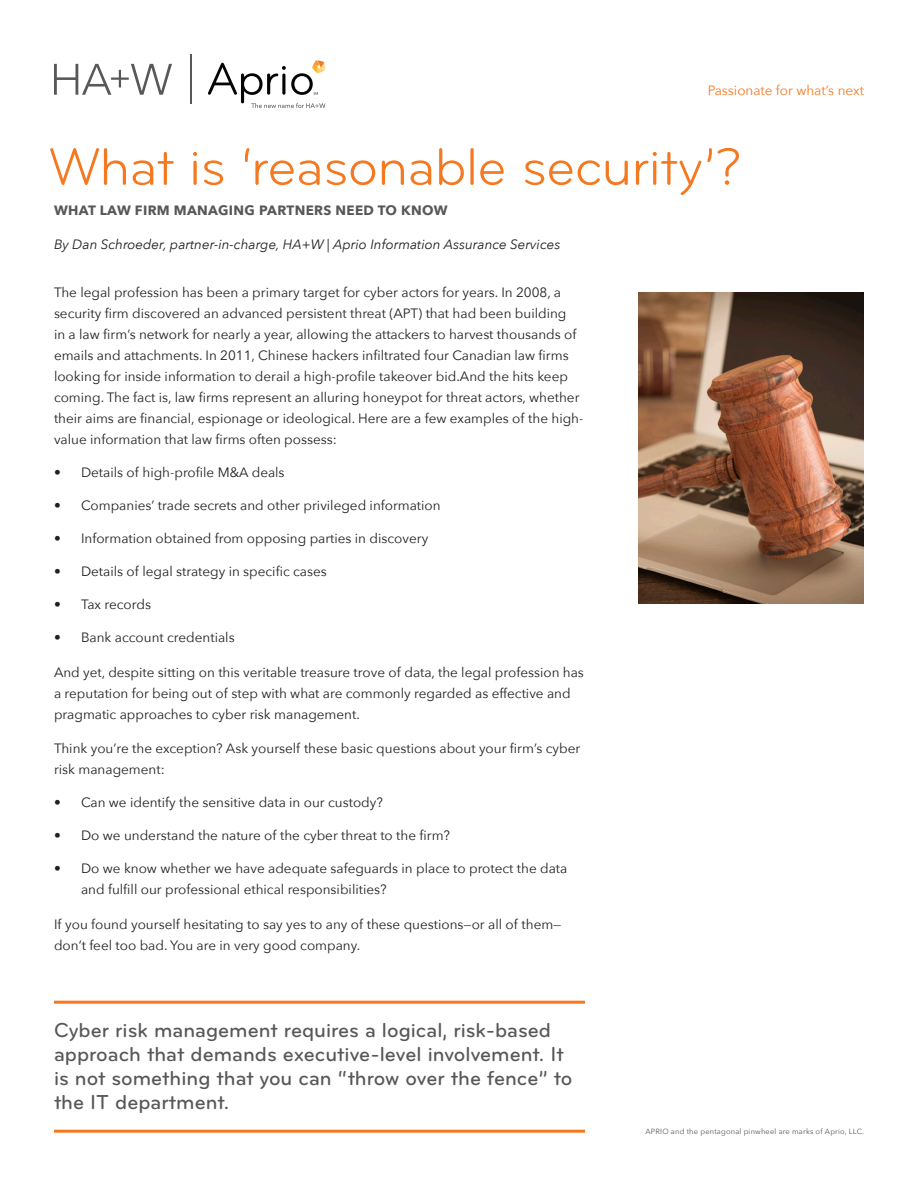
<style>
.page{position:relative;width:918px;height:1188px;background:#fff}
.page>*{position:absolute;margin:0;border:0;box-sizing:border-box;transform-origin:0 0}
.h1-orange{font:54px "Bryant";letter-spacing:-.01em;color:#f47921}
.Pullquote{font:500 21px/24px "Bryant Pro";color:#57585a}
.li-bulleted-list{font:13.5px/21px "Avenir Next";color:#231f20}
.t1{font:italic 13.5px "Avenir Next";color:#231f20}
.h4-headline-caps{font:700 13.5px "Avenir Next";letter-spacing:.025em;color:#57585a}
.t2{font:13.5px "Avenir Next";color:#f47921}
.P-Body_Copy{font:7.5px "Avenir Next";letter-spacing:.025em;color:#57585a}
</style>
<div class="page">
<hr style="left:54px;top:1001px;width:531px;height:3px;background:#f47921">
<hr style="left:54px;top:1130px;width:531px;height:3px;background:#f47921">
<img style="left:639px;top:293px;width:225px;height:310px">
<hr style="left:190px;top:54px;width:1px;height:49px;background:#57585a">
<svg style="left:54px;top:64px;width:118px;height:31px"></svg>
<svg style="left:208px;top:60px;width:117px;height:48px"></svg>
<p class="t2" style="left:708px;top:79px;width:158px">Passionate for what’s next</p>
<p class="h1-orange" style="left:49px;top:134px;width:694px">What is ‘reasonable security’?</p>
<p class="h4-headline-caps" style="left:54px;top:198px;width:395px">WHAT LAW FIRM MANAGING PARTNERS NEED TO KNOW</p>
<p class="t1" style="left:54px;top:233px;width:508px">By Dan Schroeder, partner-in-charge, HA+W | Aprio Information Assurance Services</p>
<p class="li-bulleted-list" style="left:54px;top:281px;width:531px">The legal profession has been a primary target for cyber actors for years. In 2008, a security firm discovered an advanced persistent threat (APT) that had been building<br>in a law firm’s network for nearly a year, allowing the attackers to harvest thousands of emails and attachments. In 2011, Chinese hackers infiltrated four Canadian law firms looking for inside information to derail a high-profile takeover bid.And the hits keep coming. The fact is, law firms represent an alluring honeypot for threat actors, whether their aims are financial, espionage or ideological. Here are a few examples of the high&shy;value information that law firms often possess:</p>
<p class="li-bulleted-list" style="left:54px;top:461px;width:232px">• Details of high-profile M&amp;A deals</p>
<p class="li-bulleted-list" style="left:54px;top:494px;width:388px">• Companies’ trade secrets and other privileged information</p>
<p class="li-bulleted-list" style="left:54px;top:527px;width:376px">• Information obtained from opposing parties in discovery</p>
<p class="li-bulleted-list" style="left:54px;top:560px;width:274px">• Details of legal strategy in specific cases</p>
<p class="li-bulleted-list" style="left:54px;top:593px;width:99px">• Tax records</p>
<p class="li-bulleted-list" style="left:54px;top:626px;width:182px">• Bank account credentials</p>
<p class="li-bulleted-list" style="left:54px;top:661px;width:531px">And yet, despite sitting on this veritable treasure trove of data, the legal profession has a reputation for being out of step with what are commonly regarded as effective and pragmatic approaches to cyber risk management.</p>
<p class="li-bulleted-list" style="left:54px;top:737px;width:528px">Think you’re the exception? Ask yourself these basic questions about your firm’s cyber risk management:</p>
<p class="li-bulleted-list" style="left:54px;top:791px;width:330px">• Can we identify the sensitive data in our custody?</p>
<p class="li-bulleted-list" style="left:54px;top:824px;width:398px">• Do we understand the nature of the cyber threat to the firm?</p>
<p class="li-bulleted-list" style="left:81px;top:857px;width:488px;text-indent:-27px">• Do we know whether we have adequate safeguards in place to protect the data and fulfill our professional ethical responsibilities?</p>
<p class="li-bulleted-list" style="left:54px;top:913px;width:509px">If you found yourself hesitating to say yes to any of these questions—or all of them— don’t feel too bad. You are in very good company.</p>
<p class="Pullquote" style="left:54px;top:1018px;width:520px">Cyber risk management requires a logical, risk-based approach that demands executive-level involvement. It is not something that you can “throw over the fence” to the IT department.</p>
<p class="P-Body_Copy" style="left:646px;top:1125px;width:220px">APRIO and the pentagonal pinwheel are marks of Aprio, LLC.</p>
</div>
